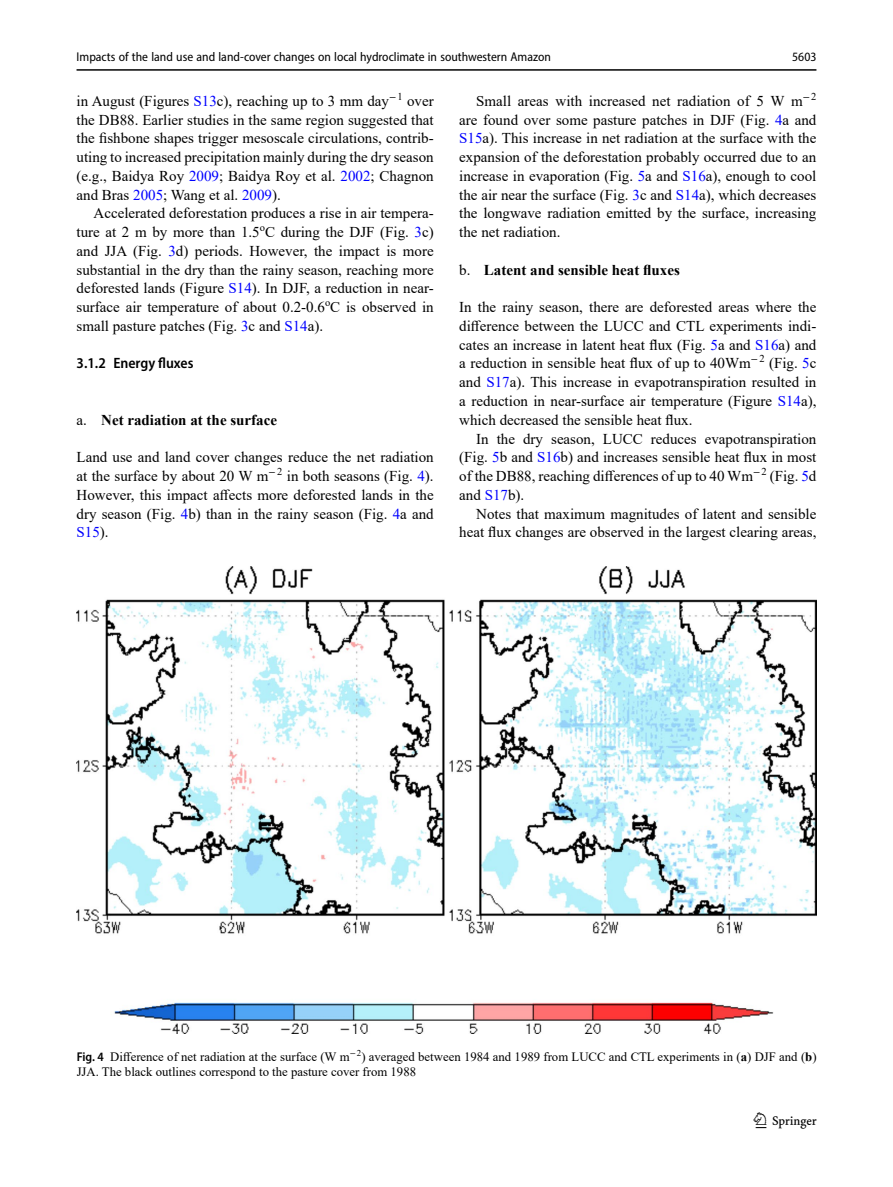
<style>
.page{position:relative;width:893px;height:1187px;background:#fff}
.page>*{position:absolute;margin:0;border:0;box-sizing:border-box;transform-origin:0 0}
.t1{font:22.5px "Springnew";color:#000}
.Body_Text_Indent{font:15px/18.8px "Times New Roman";color:#000;text-align:justify}
.Body_Text{font:15px/18.8px "Times New Roman";color:#000;text-align:justify}
.Ordered_L1_Only{font:700 15px "Times New Roman";color:#000}
.Head_3{font:600 semi-condensed 15px "Myriad Pro";color:#000}
.Figure_Caption{font:12.75px/15px "Times New Roman";color:#000}
.t2{font:semi-condensed 12.75px "Myriad Pro";color:#000}
.s1{color:#00f}
.s2{font-weight:400}
.s3{font-family:"Myriad Pro";font-weight:600;font-stretch:semi-condensed}
.s4{font-weight:700}
</style>
<div class="page">
<hr style="left:77px;top:69px;width:739px;height:2px;background:#000">
<img style="left:77px;top:567px;width:740px;height:466px">
<p class="t2" style="left:77px;top:49px;width:476px">Impacts of the land use and land-cover changes on local hydroclimate in southwestern Amazon</p>
<p class="Body_Text_Indent" style="left:459px;top:91px;width:359px;text-indent:17px">Small areas with increased net radiation of 5 W m<sup>−</sup><sup>2 </sup>are found over some pasture patches in DJF (Fig. <span class="s1">4</span>a and <span class="s1">S15</span>a). This increase in net radiation at the surface with the expansion of the deforestation probably occurred due to an increase in evaporation (Fig. <span class="s1">5</span>a and <span class="s1">S16</span>a), enough to cool the air near the surface (Fig. <span class="s1">3</span>c and <span class="s1">S14</span>a), which decreases the longwave radiation emitted by the surface, increasing the net radiation.</p>
<p class="Ordered_L1_Only" style="left:459px;top:259px;width:222px"><span class="s2">b.</span> Latent and sensible heat fluxes</p>
<p class="Body_Text" style="left:459px;top:297px;width:359px">In the rainy season, there are deforested areas where the difference between the LUCC and CTL experiments indi&shy;cates an increase in latent heat flux (Fig. <span class="s1">5</span>a and <span class="s1">S16</span>a) and a reduction in sensible heat flux of up to 40Wm<sup>−</sup><sup>2</sup> (Fig. <span class="s1">5</span>c and <span class="s1">S17</span>a). This increase in evapotranspiration resulted in a reduction in near-surface air temperature (Figure <span class="s1">S14</span>a), which decreased the sensible heat flux.</p>
<p class="Body_Text_Indent" style="left:459px;top:428px;width:359px;text-indent:17px">In the dry season, LUCC reduces evapotranspiration (Fig. <span class="s1">5</span>b and <span class="s1">S16</span>b) and increases sensible heat flux in most of the DB88, reaching differences of up to 40 Wm<sup>−</sup><sup>2</sup> (Fig. <span class="s1">5</span>d and <span class="s1">S17</span>b).</p>
<p class="Body_Text_Indent" style="left:459px;top:503px;width:359px;text-align:right">Notes that maximum magnitudes of latent and sensible heat flux changes are observed in the largest clearing areas,</p>
<p class="t2" style="left:792px;top:49px;width:26px">5603</p>
<p class="Body_Text_Indent" style="left:77px;top:91px;width:359px">in August (Figures <span class="s1">S13</span>c), reaching up to 3 mm day<sup>−</sup><sup>1</sup> over the DB88. Earlier studies in the same region suggested that the fishbone shapes trigger mesoscale circulations, contrib&shy;uting to increased precipitation mainly during the dry season (e.g., Baidya Roy <span class="s1">2009</span>; Baidya Roy et al. <span class="s1">2002</span>; Chagnon and Bras <span class="s1">2005</span>; Wang et al. <span class="s1">2009</span>).</p>
<p class="Body_Text_Indent" style="left:77px;top:203px;width:359px;text-indent:17px">Accelerated deforestation produces a rise in air tempera&shy;ture at 2 m by more than 1.5<sup>o</sup>C during the DJF (Fig. <span class="s1">3</span>c) and JJA (Fig. <span class="s1">3</span>d) periods. However, the impact is more substantial in the dry than the rainy season, reaching more deforested lands (Figure <span class="s1">S14</span>). In DJF, a reduction in near&shy;surface air temperature of about 0.2-0.6<sup>o</sup>C is observed in small pasture patches (Fig. <span class="s1">3</span>c and <span class="s1">S14</span>a).</p>
<p class="Head_3" style="left:77px;top:354px;width:118px">3.1.2 Energy fluxes</p>
<p class="Ordered_L1_Only" style="left:77px;top:409px;width:202px"><span class="s2">a.</span> Net radiation at the surface</p>
<p class="Body_Text" style="left:77px;top:447px;width:359px">Land use and land cover changes reduce the net radiation at the surface by about 20 W m<sup>−</sup><sup>2</sup> in both seasons (Fig. <span class="s1">4</span>).<br>However, this impact affects more deforested lands in the dry season (Fig. <span class="s1">4</span>b) than in the rainy season (Fig. <span class="s1">4</span>a and <span class="s1">S15</span>).</p>
<p class="Figure_Caption" style="left:77px;top:1049px;width:741px"><span class="s3">Fig. 4</span> Difference of net radiation at the surface (W m<sup>−</sup><sup>2</sup>) averaged between 1984 and 1989 from LUCC and CTL experiments in (<span class="s4">a</span>) DJF and (<span class="s4">b</span>)<br>JJA. The black outlines correspond to the pasture cover from 1988</p>
<h1 class="t1" style="left:756px;top:1107px;width:63px">1 3</h1>
</div>
